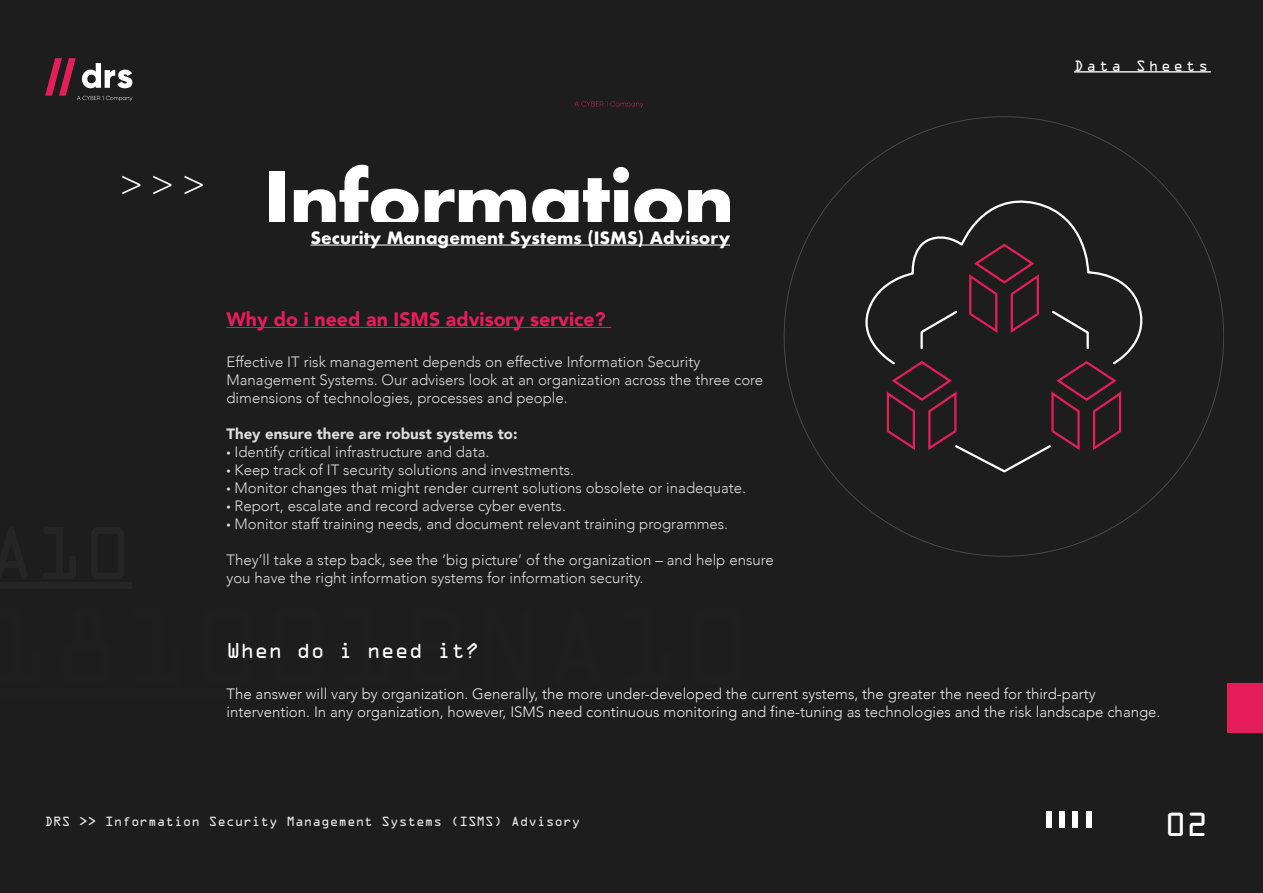
<style>
.page{position:relative;width:1263px;height:893px;background:#1d1d1d}
.page>*{position:absolute;margin:0;border:0;box-sizing:border-box;transform-origin:0 0}
.t1{font:700 77.4px "Futura";letter-spacing:-.025em;color:#fff}
.t2{font:300 36px "Avenir";color:#fff}
.t3{font:30px "OCRA Std";color:#fff}
.t4{font:900 19.5px "Avenir";color:#e51e5b}
.t5{font:19.5px "OCRA Std";color:#fff}
.t6{font:700 16.5px "Futura";color:#fff}
.t7{font:300 15px/18px "Avenir";color:rgb(255 255 255/.85)}
.t8{font:300 15px/18px "Avenir";color:rgb(255 255 255/.9)}
.t9{font:900 15px "Avenir";color:rgb(255 255 255/.85)}
.t10{font:13.5px "OCRA Std";letter-spacing:.2em;color:#fff}
.t11{font:12px "OCRA Std";color:#fff}
.s1{font-family:"Myriad Pro";font-weight:400}
</style>
<div class="page">
<svg style="left:45px;top:58px;width:87px;height:43px"></svg>
<hr style="left:1074px;top:71px;width:137px;height:2px;background:#fff">
<div style="left:0;top:583px;width:132px;height:6px;background:#252525"></div>
<div style="left:1227px;top:683px;width:36px;height:50px;background:#e51e5b"></div>
<div style="left:1046px;top:812px;width:5px;height:16px;background:#fff"></div>
<div style="left:1059px;top:812px;width:5px;height:16px;background:#fff"></div>
<div style="left:1073px;top:812px;width:5px;height:16px;background:#fff"></div>
<div style="left:1086px;top:812px;width:5px;height:16px;background:#fff"></div>
<svg style="left:575px;top:101px;width:68px;height:7px"></svg>
<hr style="left:311px;top:245px;width:419px;height:1px;background:#fff">
<hr style="left:226px;top:327px;width:385px;height:1px;background:#e51e5b">
<svg style="left:865px;top:200px;width:278px;height:161px"></svg>
<svg style="left:919px;top:309px;width:40px;height:41px"></svg>
<svg style="left:1050px;top:309px;width:40px;height:41px"></svg>
<svg style="left:969px;top:244px;width:70px;height:89px"></svg>
<svg style="left:887px;top:361px;width:234px;height:112px"></svg>
<p class="t10" style="left:1074px;top:59px;width:135px">Data Sheets</p>
<h2 class="t2" style="left:119px;top:162px;width:88px">&gt;&gt;&gt;</h2>
<h1 class="t1" style="left:264px;top:145px;width:473px">Information</h1>
<p class="t6" style="left:311px;top:226px;width:421px">Security Management Systems (ISMS) Advisory</p>
<h3 class="t4" style="left:226px;top:303px;width:381px">Why do i need an ISMS advisory service?</h3>
<p class="t7" style="left:226px;top:353px;width:538px">Effective IT risk management depends on effective Information Security<br>Management Systems. Our advisers look at an organization across the three core dimensions of technologies, processes and people.</p>
<p class="t9" style="left:226px;top:421px;width:293px">They ensure there are robust systems to:</p>
<p class="t7" style="left:226px;top:443px;width:264px"><span class="s1">•</span> Identify critical infrastructure and data.</p>
<p class="t7" style="left:226px;top:461px;width:349px"><span class="s1">•</span> Keep track of IT security solutions and investments.</p>
<p class="t7" style="left:226px;top:479px;width:521px"><span class="s1">•</span> Monitor changes that might render current solutions obsolete or inadequate.</p>
<p class="t7" style="left:226px;top:497px;width:341px"><span class="s1">•</span> Report, escalate and record adverse cyber events.</p>
<p class="t7" style="left:226px;top:515px;width:503px"><span class="s1">•</span> Monitor staff training needs, and document relevant training programmes.</p>
<p class="t7" style="left:226px;top:551px;width:549px">They’ll take a step back, see the ‘big picture’ of the organization – and help ensure you have the right information systems for information security.</p>
<h3 class="t5" style="left:226px;top:642px;width:254px">When do i need it?</h3>
<p class="t8" style="left:226px;top:685px;width:935px">The answer will vary by organization. Generally, the more under-developed the current systems, the greater the need for third-party intervention. In any organization, however, ISMS need continuous monitoring and fine-tuning as technologies and the risk landscape change.</p>
<p class="t11" style="left:45px;top:816px;width:537px">DRS &gt;&gt; Information Security Management Systems (ISMS) Advisory</p>
<h3 class="t3" style="left:1165px;top:811px;width:45px">02</h3>
</div>
